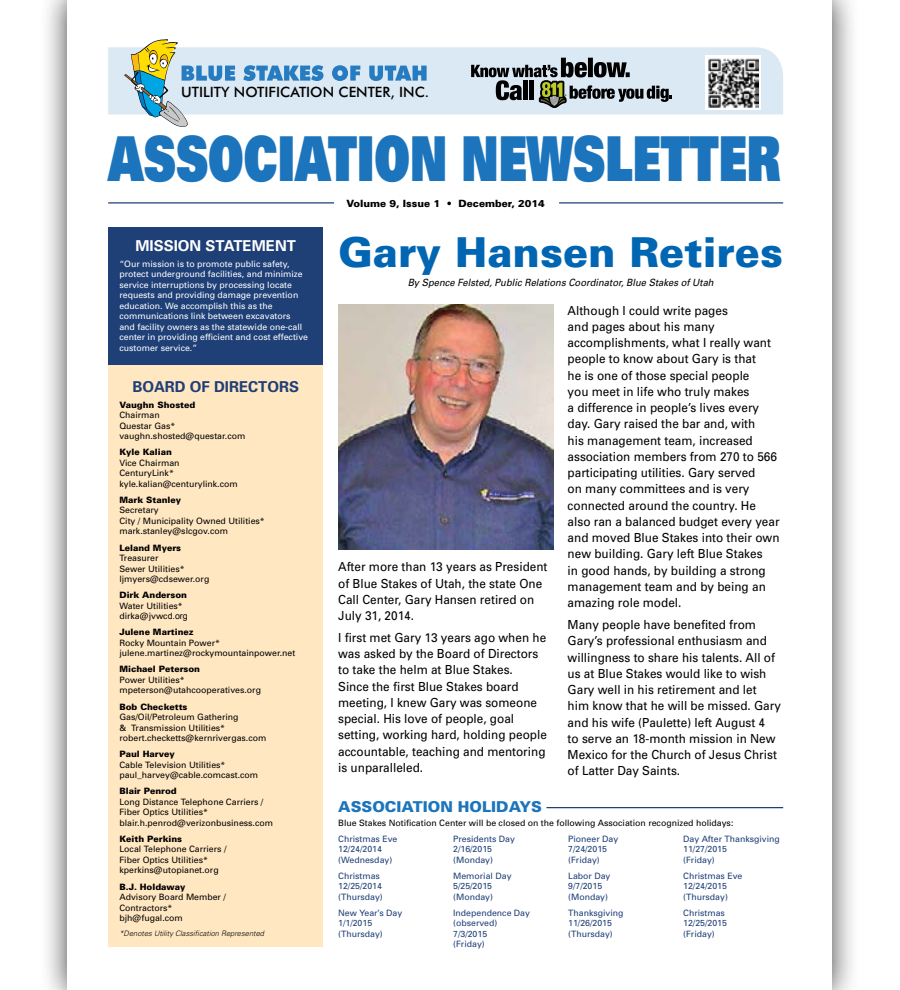
<style>
.page{position:relative;width:900px;height:990px;background:#fff}
.page>*{position:absolute;margin:0;border:0;box-sizing:border-box;transform-origin:0 0}
.t1{font:900 62px "Univers";color:#1c75bc;scale:.72 1}
.t2{font:900 41.25px "Univers";color:#0066b3}
.t3{font:900 15px "Univers";color:#1c75bc}
.t4{font:700 15px "Univers";color:#fff}
.t5{font:700 15px "Univers";color:#1f3f77}
.t6{font:500 14.25px "Futura BT";color:#000}
.t7{font:12.5px/16.2px "Univers";color:#000;scale:.94 1}
.t8{font:italic 10px "Univers";color:#000;scale:.94 1}
.t9{font:900 10px "Univers";color:#000}
.t10{font:8.75px/10.5px "Univers";color:#000}
.t11{font:8.75px/10.5px "Univers";color:#1f3f77}
.t12{font:8.75px/10.5px "Univers";color:#fff}
.t13{font:900 8.75px "Univers";color:#000}
.t14{font:italic 300 7.5px "Univers";color:#000}
.s1{font-family:"Arial"}
</style>
<div class="page">
<div style="left:40px;top:0;width:821px;height:990px;background:#000;opacity:.75"></div>
<div style="left:68px;top:0;width:764px;height:990px;background:#fff"></div>
<div style="left:108px;top:227px;width:215px;height:720px;background:#ffe7c2"></div>
<div style="left:108px;top:227px;width:215px;height:138px;background:#1f3f77"></div>
<hr style="left:108px;top:202px;width:226px;height:2px;background:#1f3f77">
<hr style="left:559px;top:202px;width:224px;height:2px;background:#1f3f77">
<hr style="left:546px;top:807px;width:237px;height:1px;background:#1f3f77">
<div style="left:108px;top:47px;width:675px;height:67px;background:#dbe9f4"></div>
<svg style="left:124px;top:39px;width:111px;height:88px"></svg>
<svg style="left:243px;top:65px;width:81px;height:16px"></svg>
<svg style="left:332px;top:65px;width:28px;height:16px"></svg>
<svg style="left:369px;top:66px;width:58px;height:15px"></svg>
<svg style="left:706px;top:55px;width:55px;height:54px"></svg>
<img style="left:708px;top:58px;width:50px;height:49px">
<svg style="left:471px;top:58px;width:201px;height:50px;background:#98a2a6"></svg>
<img style="left:338px;top:305px;width:215px;height:245px">
<p class="t6" style="left:181px;top:84px;width:250px">UTILITY NOTIFICATION CENTER, INC.</p>
<h1 class="t1" style="left:108px;top:117px;width:936px">ASSOCIATION NEWSLETTER</h1>
<p class="t4" style="left:135px;top:236px;width:162px">MISSION STATEMENT</p>
<p class="t12" style="left:119px;top:258px;width:190px">“Our mission is to promote public safety, protect underground facilities, and minimize service interruptions by processing locate requests and providing damage prevention education. We accomplish this as the communications link between excavators and facility owners as the statewide one-call center in providing efficient and cost effective customer service.”</p>
<p class="t5" style="left:132px;top:377px;width:168px">BOARD OF DIRECTORS</p>
<p class="t13" style="left:119px;top:399px;width:77px">Vaughn Shosted</p>
<p class="t10" style="left:119px;top:410px;width:127px">Chairman<br>Questar Gas* vaughn.shosted@questar.com</p>
<p class="t13" style="left:119px;top:447px;width:54px">Kyle Kalian</p>
<p class="t10" style="left:119px;top:457px;width:120px">Vice Chairman<br>CenturyLink* kyle.kalian@centurylink.com</p>
<p class="t13" style="left:119px;top:494px;width:63px">Mark Stanley</p>
<p class="t10" style="left:119px;top:505px;width:147px">Secretary<br>City / Municipality Owned Utilities* mark.stanley@slcgov.com</p>
<p class="t13" style="left:119px;top:542px;width:63px">Leland Myers</p>
<p class="t10" style="left:119px;top:553px;width:91px">Treasurer<br>Sewer Utilities* ljmyers@cdsewer.org</p>
<p class="t13" style="left:119px;top:590px;width:69px">Dirk Anderson</p>
<p class="t10" style="left:119px;top:600px;width:70px">Water Utilities* dirka@jvwc<span class="s1">d.org</span></p>
<p class="t13" style="left:119px;top:627px;width:76px">Julene Martinez</p>
<p class="t10" style="left:119px;top:637px;width:177px">Rocky Mountain Power* julene.martinez@rockymountainpower.net</p>
<p class="t13" style="left:119px;top:664px;width:82px">Michael Peterson</p>
<p class="t10" style="left:119px;top:674px;width:143px">Power Utilities* mpeterson@utahcooperatives.org</p>
<p class="t13" style="left:119px;top:701px;width:70px">Bob Checketts</p>
<p class="t10" style="left:119px;top:712px;width:148px">Gas/Oil/Petroleum Gathering<br>&amp; Transmission Utilities* robert.checketts@kernrivergas.com</p>
<p class="t13" style="left:119px;top:749px;width:57px">Paul Harvey</p>
<p class="t10" style="left:119px;top:759px;width:140px">Cable Television Utilities* paul_harvey@cable.comcast.com</p>
<p class="t13" style="left:119px;top:786px;width:59px">Blair Penrod</p>
<p class="t10" style="left:119px;top:796px;width:155px">Long Distance Telephone Carriers /<br>Fiber Optics Utilities* blair.h.penrod@verizonbusiness.com</p>
<p class="t13" style="left:119px;top:833px;width:64px">Keith Perkins</p>
<p class="t10" style="left:119px;top:844px;width:109px">Local Telephone Carriers /<br>Fiber Optics Utilities* kperkins@utopianet.org</p>
<p class="t13" style="left:119px;top:881px;width:68px">B.J. Holdaway</p>
<p class="t10" style="left:119px;top:892px;width:108px">Advisory Board Member /<br>Contractors* bjh@fugal.com</p>
<p class="t14" style="left:119px;top:929px;width:146px">*Denotes Utility Classification Represented</p>
<p class="t9" style="left:346px;top:197px;width:200px">Volume 9, Issue 1 • December, 2014</p>
<h2 class="t2" style="left:338px;top:227px;width:446px">Gary Hansen Retires</h2>
<p class="t8" style="left:408px;top:276px;width:327px">By Spence Felsted, Public Relations Coordinator, Blue Stakes of Utah</p>
<p class="t7" style="left:338px;top:559px;width:224px">After more than 13 years as President of Blue Stakes of Utah, the state One<br>Call Center, Gary Hansen retired on<br>July 31, 2014.</p>
<p class="t7" style="left:338px;top:629px;width:224px">I first met Gary 13 years ago when he was asked by the Board of Directors to take the helm at Blue Stakes.<br>Since the first Blue Stakes board meeting, I knew Gary was someone special. His love of people, goal setting, working hard, holding people accountable, teaching and mentoring is unparalleled.</p>
<p class="t7" style="left:568px;top:302px;width:227px">Although I could write pages<br>and pages about his many accomplishments, what I really want people to know about Gary is that<br>he is one of those special people<br>you meet in life who truly makes<br>a difference in people’s lives every day. Gary raised the bar and, with<br>his management team, increased association members from 270 to 566 participating utilities. Gary served<br>on many committees and is very connected around the country. He also ran a balanced budget every year and moved Blue Stakes into their own new building. Gary left Blue Stakes<br>in good hands, by building a strong management team and by being an amazing role model.</p>
<p class="t7" style="left:568px;top:616px;width:228px">Many people have benefited from Gary’s professional enthusiasm and willingness to share his talents. All of us at Blue Stakes would like to wish Gary well in his retirement and let him know that he will be missed. Gary and his wife (Paulette) left August 4<br>to serve an 18-month mission in New Mexico for the Church of Jesus Christ of Latter Day Saints.</p>
<p class="t3" style="left:338px;top:798px;width:205px">ASSOCIATION HOLIDAYS</p>
<p class="t10" style="left:338px;top:817px;width:397px">Blue Stakes Notification Center will be closed on the following Association recognized holidays:</p>
<p class="t11" style="left:338px;top:833px;width:61px">Christmas Eve<br>12/24/2014 (Wednesday)</p>
<p class="t11" style="left:338px;top:870px;width:46px">Christmas<br>12/25/2014 (Thursday)</p>
<p class="t11" style="left:338px;top:907px;width:66px">New Year’s Day<br>1/1/2015 (Thursday)</p>
<p class="t11" style="left:683px;top:833px;width:98px">Day After Thanksgiving<br>11/27/2015<br>(Friday)</p>
<p class="t11" style="left:683px;top:870px;width:61px">Christmas Eve<br>12/24/2015 (Thursday)</p>
<p class="t11" style="left:683px;top:907px;width:45px">Christmas<br>12/25/2015 (Friday)</p>
<p class="t11" style="left:568px;top:833px;width:52px">Pioneer Day<br>7/24/2015 (Friday)</p>
<p class="t11" style="left:568px;top:870px;width:44px">Labor Day<br>9/7/2015 (Monday)</p>
<p class="t11" style="left:568px;top:907px;width:57px">Thanksgiving<br>11/26/2015 (Thursday)</p>
<p class="t11" style="left:453px;top:833px;width:63px">Presidents Day<br>2/16/2015 (Monday)</p>
<p class="t11" style="left:453px;top:870px;width:60px">Memorial Day<br>5/25/2015 (Monday)</p>
<p class="t11" style="left:453px;top:907px;width:78px">Independence Day (observed)<br>7/3/2015<br>(Friday)</p>
</div>
